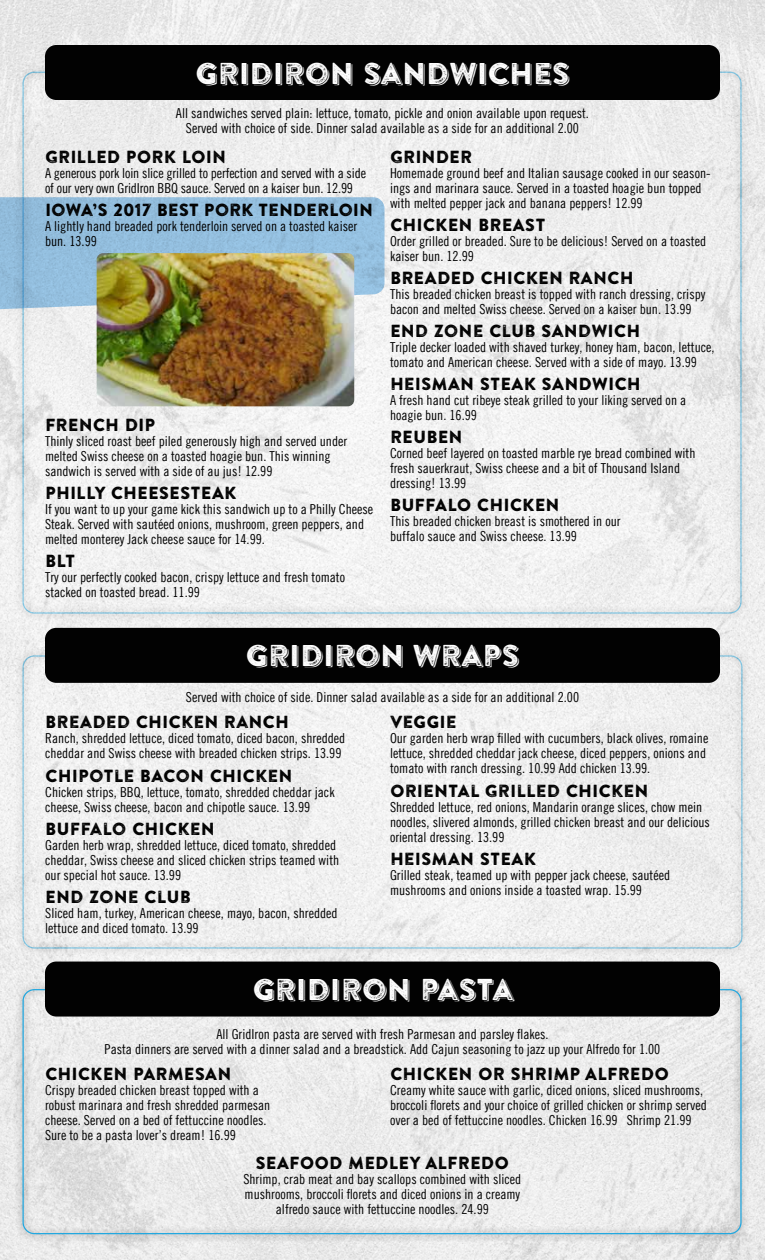
<style>
.page{position:relative;width:765px;height:1260px;background:#fff}
.page>*{position:absolute;margin:0;border:0;box-sizing:border-box;transform-origin:0 0}
.t1{font:30px "Brandon Printed Two Shadow";color:#fff}
.t2{font:17.5px "Brandon Printed One";color:#000}
.t3{font:13.75px/15px "Trade Gothic LT Cond Eighteen";color:#000}
</style>
<div class="page">
<img style="left:0;top:0;width:765px;height:1260px">
<div style="left:45px;top:45px;width:675px;height:55px;background:#020202;border-radius:11px"></div>
<div style="left:45px;top:628px;width:675px;height:55px;background:#020202;border-radius:11px"></div>
<svg style="left:0;top:197px;width:385px;height:113px;background:#95bedd"></svg>
<img style="left:97px;top:253px;width:257px;height:153px">
<div style="left:14px;top:981px;width:736px;height:261px;background:#000;opacity:.75"></div>
<div style="left:45px;top:962px;width:675px;height:55px;background:#020202;border-radius:11px"></div>
<h1 class="t1" style="left:195px;top:54px;width:376px">GRIDIRON SANDWICHES</h1>
<p class="t3" style="left:176px;top:105px;width:415px;text-align:center">All sandwiches served plain: lettuce, tomato, pickle and onion available upon request.<br>Served with choice of side. Dinner salad available as a side for an additional 2.00</p>
<p class="t2" style="left:45px;top:145px;width:183px">GRILLED PORK LOIN</p>
<p class="t3" style="left:45px;top:165px;width:323px">A generous pork loin slice grilled to perfection and served with a side of our very own GridIron BBQ sauce. Served on a kaiser bun. 12.99</p>
<p class="t2" style="left:45px;top:198px;width:330px">IOWA’S 2017 BEST PORK TENDERLOIN</p>
<p class="t3" style="left:45px;top:218px;width:314px">A lightly hand breaded pork tenderloin served on a toasted kaiser bun. 13.99</p>
<p class="t2" style="left:45px;top:413px;width:112px">FRENCH DIP</p>
<p class="t3" style="left:45px;top:433px;width:304px">Thinly sliced roast beef piled generously high and served under melted Swiss cheese on a toasted hoagie bun. This winning sandwich is served with a side of au jus! 12.99</p>
<p class="t2" style="left:45px;top:482px;width:193px">PHILLY CHEESESTEAK</p>
<p class="t3" style="left:45px;top:501px;width:330px">If you want to up your game kick this sandwich up to a Philly Cheese<br>Steak. Served with sautéed onions, mushroom, green peppers, and melted monterey Jack cheese sauce for 14.99.</p>
<p class="t2" style="left:45px;top:550px;width:32px">BLT</p>
<p class="t3" style="left:45px;top:569px;width:302px">Try our perfectly cooked bacon, crispy lettuce and fresh tomato stacked on toasted bread. 11.99</p>
<p class="t2" style="left:390px;top:145px;width:84px">GRINDER</p>
<p class="t3" style="left:390px;top:165px;width:322px">Homemade ground beef and Italian sausage cooked in our season&shy;ings and marinara sauce. Served in a toasted hoagie bun topped with melted pepper jack and banana peppers! 12.99</p>
<p class="t2" style="left:390px;top:213px;width:157px">CHICKEN BREAST</p>
<p class="t3" style="left:390px;top:233px;width:318px">Order grilled or breaded. Sure to be delicious! Served on a toasted kaiser bun. 12.99</p>
<p class="t2" style="left:390px;top:267px;width:245px">BREADED CHICKEN RANCH</p>
<p class="t3" style="left:390px;top:286px;width:317px">This breaded chicken breast is topped with ranch dressing, crispy bacon and melted Swiss cheese. Served on a kaiser bun. 13.99</p>
<p class="t2" style="left:390px;top:320px;width:252px">END ZONE CLUB SANDWICH</p>
<p class="t3" style="left:390px;top:339px;width:326px">Triple decker loaded with shaved turkey, honey ham, bacon, lettuce, tomato and American cheese. Served with a side of mayo. 13.99</p>
<p class="t2" style="left:390px;top:373px;width:252px">HEISMAN STEAK SANDWICH</p>
<p class="t3" style="left:390px;top:392px;width:298px">A fresh hand cut ribeye steak grilled to your liking served on a hoagie bun. 16.99</p>
<p class="t2" style="left:390px;top:426px;width:74px">REUBEN</p>
<p class="t3" style="left:390px;top:446px;width:307px">Corned beef layered on toasted marble rye bread combined with fresh sauerkraut, Swiss cheese and a bit of Thousand Island dressing! 13.99</p>
<p class="t2" style="left:390px;top:494px;width:171px">BUFFALO CHICKEN</p>
<p class="t3" style="left:390px;top:514px;width:232px">This breaded chicken breast is smothered in our buffalo sauce and Swiss cheese. 13.99</p>
<h1 class="t1" style="left:246px;top:637px;width:275px">GRIDIRON WRAPS</h1>
<p class="t3" style="left:186px;top:690px;width:395px">Served with choice of side. Dinner salad available as a side for an additional 2.00</p>
<p class="t2" style="left:45px;top:711px;width:245px">BREADED CHICKEN RANCH</p>
<p class="t3" style="left:45px;top:731px;width:302px">Ranch, shredded lettuce, diced tomato, diced bacon, shredded cheddar and Swiss cheese with breaded chicken strips. 13.99</p>
<p class="t2" style="left:45px;top:764px;width:249px">CHIPOTLE BACON CHICKEN</p>
<p class="t3" style="left:45px;top:784px;width:291px">Chicken strips, BBQ, lettuce, tomato, shredded cheddar jack cheese, Swiss cheese, bacon and chipotle sauce. 13.99</p>
<p class="t2" style="left:45px;top:818px;width:171px">BUFFALO CHICKEN</p>
<p class="t3" style="left:45px;top:837px;width:296px">Garden herb wrap, shredded lettuce, diced tomato, shredded cheddar, Swiss cheese and sliced chicken strips teamed with our special hot sauce. 13.99</p>
<p class="t2" style="left:45px;top:886px;width:147px">END ZONE CLUB</p>
<p class="t3" style="left:45px;top:905px;width:294px">Sliced ham, turkey, American cheese, mayo, bacon, shredded lettuce and diced tomato. 13.99</p>
<p class="t2" style="left:390px;top:711px;width:68px">VEGGIE</p>
<p class="t3" style="left:390px;top:731px;width:320px">Our garden herb wrap filled with cucumbers, black olives, romaine lettuce, shredded cheddar jack cheese, diced peppers, onions and tomato with ranch dressing. 10.99 Add chicken 13.99.</p>
<p class="t2" style="left:390px;top:779px;width:260px">ORIENTAL GRILLED CHICKEN</p>
<p class="t3" style="left:390px;top:799px;width:321px">Shredded lettuce, red onions, Mandarin orange slices, chow mein noodles, slivered almonds, grilled chicken breast and our delicious oriental dressing. 13.99</p>
<p class="t2" style="left:390px;top:848px;width:148px">HEISMAN STEAK</p>
<p class="t3" style="left:390px;top:867px;width:282px">Grilled steak, teamed up with pepper jack cheese, sautéed mushrooms and onions inside a toasted wrap. 15.99</p>
<h1 class="t1" style="left:252px;top:971px;width:263px">GRIDIRON PASTA</h1>
<p class="t3" style="left:105px;top:1026px;width:557px;text-align:center">All GridIron pasta are served with fresh Parmesan and parsley flakes.<br>Pasta dinners are served with a dinner salad and a breadstick. Add Cajun seasoning to jazz up your Alfredo for 1.00</p>
<p class="t2" style="left:45px;top:1062px;width:188px">CHICKEN PARMESAN</p>
<p class="t3" style="left:45px;top:1082px;width:227px">Crispy breaded chicken breast topped with a robust marinara and fresh shredded parmesan cheese. Served on a bed of fettuccine noodles.<br>Sure to be a pasta lover’s dream! 16.99</p>
<p class="t2" style="left:390px;top:1062px;width:281px">CHICKEN OR SHRIMP ALFREDO</p>
<p class="t3" style="left:390px;top:1082px;width:318px">Creamy white sauce with garlic, diced onions, sliced mushrooms, broccoli florets and your choice of grilled chicken or shrimp served over a bed of fettuccine noodles. Chicken 16.99 Shrimp 21.99</p>
<p class="t2" style="left:256px;top:1152px;width:255px">SEAFOOD MEDLEY ALFREDO</p>
<p class="t3" style="left:243px;top:1171px;width:279px;text-align:center">Shrimp, crab meat and bay scallops combined with sliced mushrooms, broccoli florets and diced onions in a creamy alfredo sauce with fettuccine noodles. 24.99</p>
</div>
